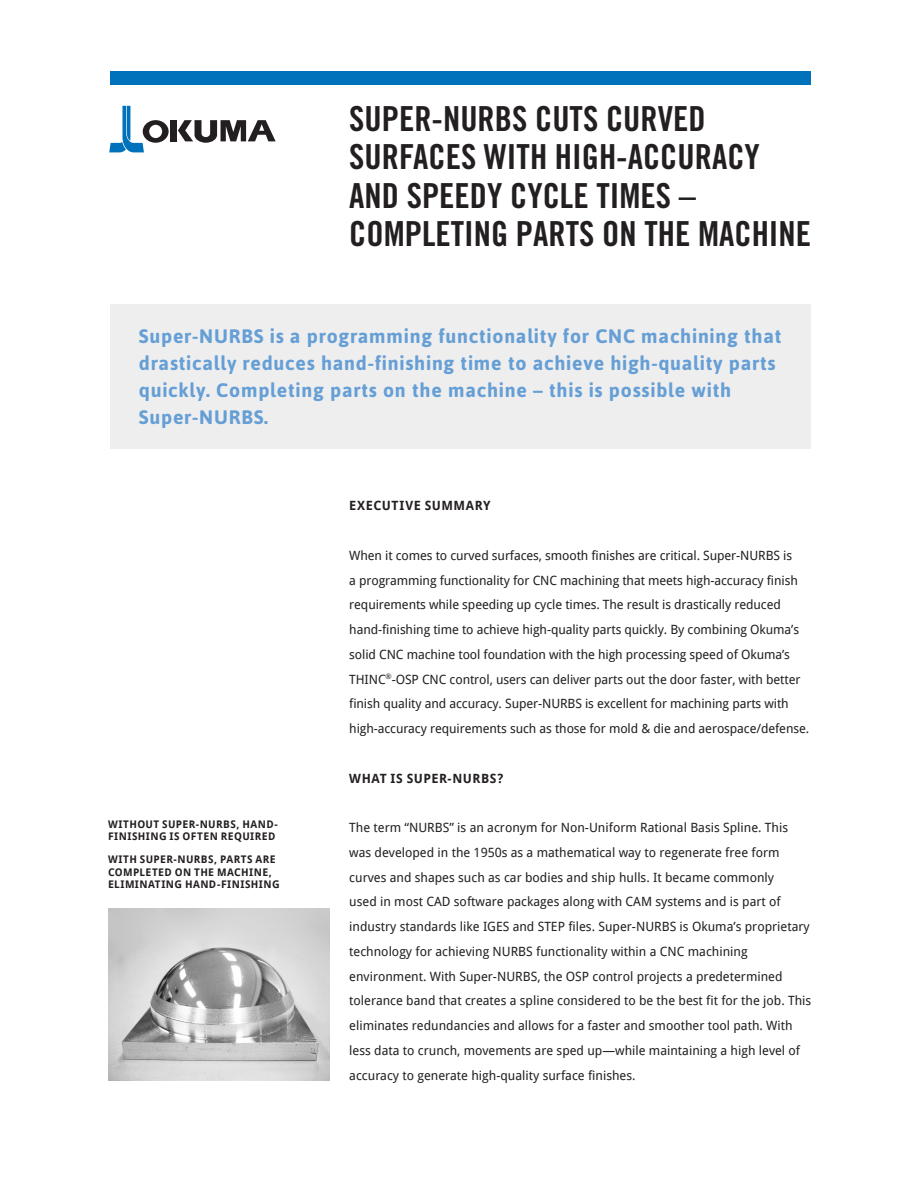
<style>
.page{position:relative;width:918px;height:1188px;background:#fff}
.page>*{position:absolute;margin:0;border:0;box-sizing:border-box;transform-origin:0 0}
.t1{font:34.5px/38.4px "Trade Gothic LT Std Bd Cn 20";color:#231f20}
.t2{font:700 19.5px/27px "Asap";letter-spacing:.04em;color:#669fd5}
.t3{font:12.75px/24.8px "Droid Sans";color:#231f20}
.t4{font:700 12.75px "Droid Sans";letter-spacing:.04em;color:#231f20}
.t5{font:700 10.5px/12.6px "Droid Sans";letter-spacing:.04em;color:#231f20}
</style>
<div class="page">
<div style="left:111px;top:304px;width:700px;height:144px;background:#eeeeef"></div>
<div style="left:111px;top:71px;width:700px;height:14px;background:#0072bc"></div>
<div style="left:171px;top:120px;width:6px;height:21px;background:#231f20"></div>
<svg style="left:178px;top:120px;width:98px;height:23px"></svg>
<svg style="left:109px;top:106px;width:60px;height:46px"></svg>
<img style="left:108px;top:909px;width:222px;height:171px">
<p class="t1" style="left:349px;top:99px;width:463px">SUPER-NURBS CUTS CURVED<br>SURFACES WITH HIGH-ACCURACY<br>AND SPEEDY CYCLE TIMES –<br>COMPLETING PARTS ON THE MACHINE</p>
<p class="t2" style="left:139px;top:323px;width:644px">Super-NURBS is a programming functionality for CNC machining that drastically reduces hand-finishing time to achieve high-quality parts quickly. Completing parts on the machine – this is possible with Super-NURBS.</p>
<p class="t5" style="left:108px;top:818px;width:171px">WITHOUT SUPER-NURBS, HAND-<br>FINISHING IS OFTEN REQUIRED</p>
<p class="t5" style="left:108px;top:853px;width:173px">WITH SUPER-NURBS, PARTS ARE<br>COMPLETED ON THE MACHINE,<br>ELIMINATING HAND-FINISHING</p>
<p class="t4" style="left:349px;top:499px;width:143px">EXECUTIVE SUMMARY</p>
<p class="t3" style="left:349px;top:543px;width:461px">When it comes to curved surfaces, smooth finishes are critical. Super-NURBS is<br>a programming functionality for CNC machining that meets high-accuracy finish requirements while speeding up cycle times. The result is drastically reduced hand-finishing time to achieve high-quality parts quickly. By combining Okuma’s solid CNC machine tool foundation with the high processing speed of Okuma’s THINC<sup>®</sup>-OSP CNC control, users can deliver parts out the door faster, with better finish quality and accuracy. Super-NURBS is excellent for machining parts with high-accuracy requirements such as those for mold &amp; die and aerospace/defense.</p>
<p class="t4" style="left:349px;top:771px;width:156px">WHAT IS SUPER-NURBS?</p>
<p class="t3" style="left:349px;top:815px;width:464px">The term “NURBS” is an acronym for Non-Uniform Rational Basis Spline. This was developed in the 1950s as a mathematical way to regenerate free form curves and shapes such as car bodies and ship hulls. It became commonly<br>used in most CAD software packages along with CAM systems and is part of industry standards like IGES and STEP files. Super-NURBS is Okuma’s proprietary technology for achieving NURBS functionality within a CNC machining environment. With Super-NURBS, the OSP control projects a predetermined tolerance band that creates a spline considered to be the best fit for the job. This eliminates redundancies and allows for a faster and smoother tool path. With less data to crunch, movements are sped up—while maintaining a high level of accuracy to generate high-quality surface finishes.</p>
</div>
